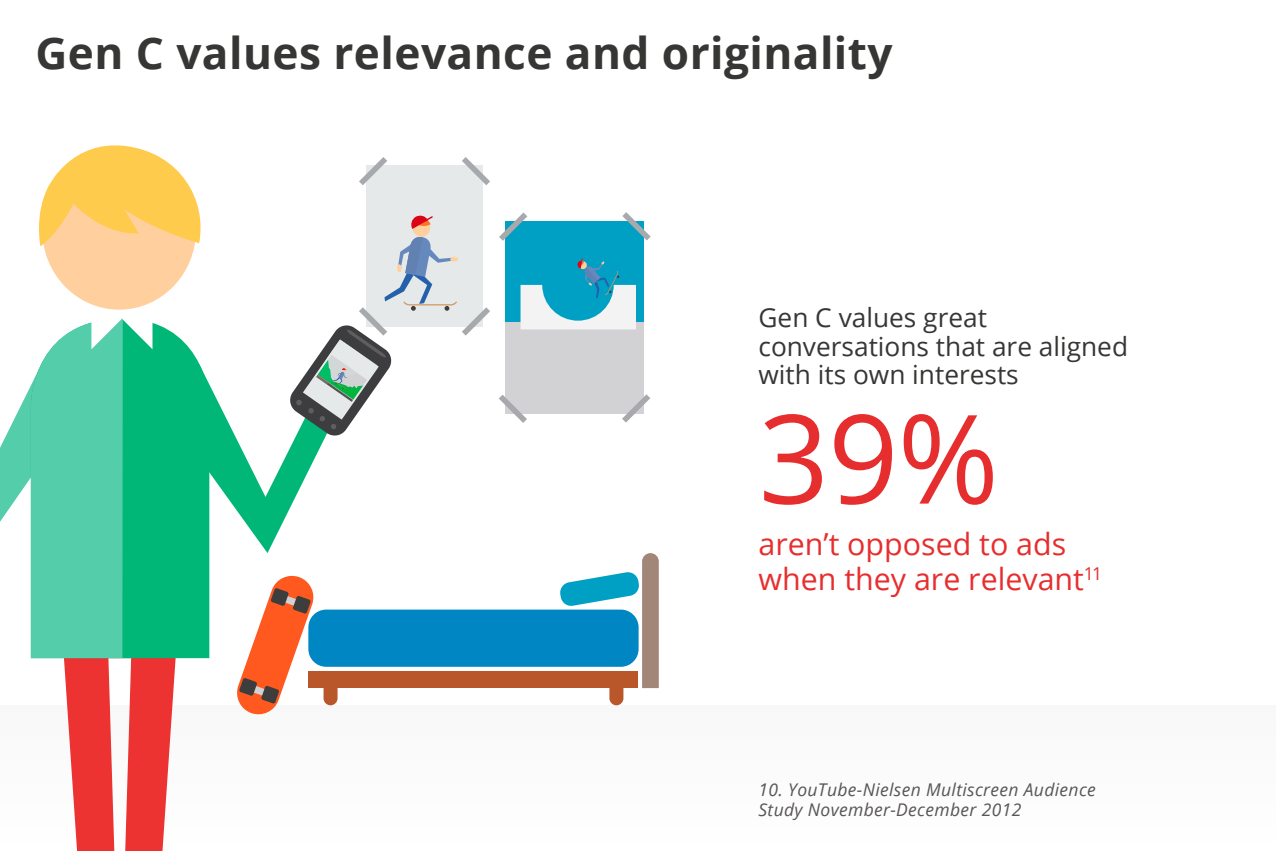
<style>
.page{position:relative;width:1276px;height:851px;background:#fff}
.page>*{position:absolute;margin:0;border:0;box-sizing:border-box;transform-origin:0 0}
.t1{font:123.5px "Open Sans";color:#e72e2f}
.t2{font:700 43.75px "Open Sans";letter-spacing:.01em;color:#363635}
.t3{font:30.38px/34.9px "Open Sans";color:#e72e2f}
.t4{font:26.25px/28.8px "Open Sans";color:#363635}
.t5{font:italic 17.5px/20px "Open Sans";letter-spacing:.02em;color:#595655}
</style>
<div class="page">
<div style="left:0;top:705px;width:1276px;height:145px;background:#fbfbfb"></div>
<div style="left:308px;top:609px;width:330px;height:57px;background:#0086c3;border-radius:18px"></div>
<div style="left:309px;top:671px;width:329px;height:17px;background:#b9562a"></div>
<div style="left:609px;top:673px;width:14px;height:32px;background:#b9562a;border-radius:7px"></div>
<svg style="left:559px;top:553px;width:100px;height:135px"></svg>
<div style="left:506px;top:221px;width:138px;height:193px;background:#00a0c5"></div>
<div style="left:506px;top:322px;width:138px;height:92px;background:#d2d2d5"></div>
<svg style="left:520px;top:258px;width:116px;height:71px"></svg>
<svg style="left:499px;top:212px;width:28px;height:29px"></svg>
<svg style="left:622px;top:394px;width:28px;height:28px"></svg>
<svg style="left:622px;top:212px;width:28px;height:28px"></svg>
<svg style="left:499px;top:394px;width:28px;height:29px"></svg>
<svg style="left:0;top:145px;width:490px;height:705px"></svg>
<h2 class="t2" style="left:35px;top:22px;width:858px">Gen C values relevance and originality</h2>
<h3 class="t4" style="left:758px;top:302px;width:371px">Gen C values great conversations that are aligned with its own interests</h3>
<h1 class="t1" style="left:758px;top:374px;width:242px">39%</h1>
<h3 class="t3" style="left:758px;top:526px;width:345px">aren’t opposed to ads when they are relevant<sup>11</sup></h3>
<p class="t5" style="left:758px;top:778px;width:339px">10. YouTube-Nielsen Multiscreen Audience<br>Study November-December 2012</p>
</div>
